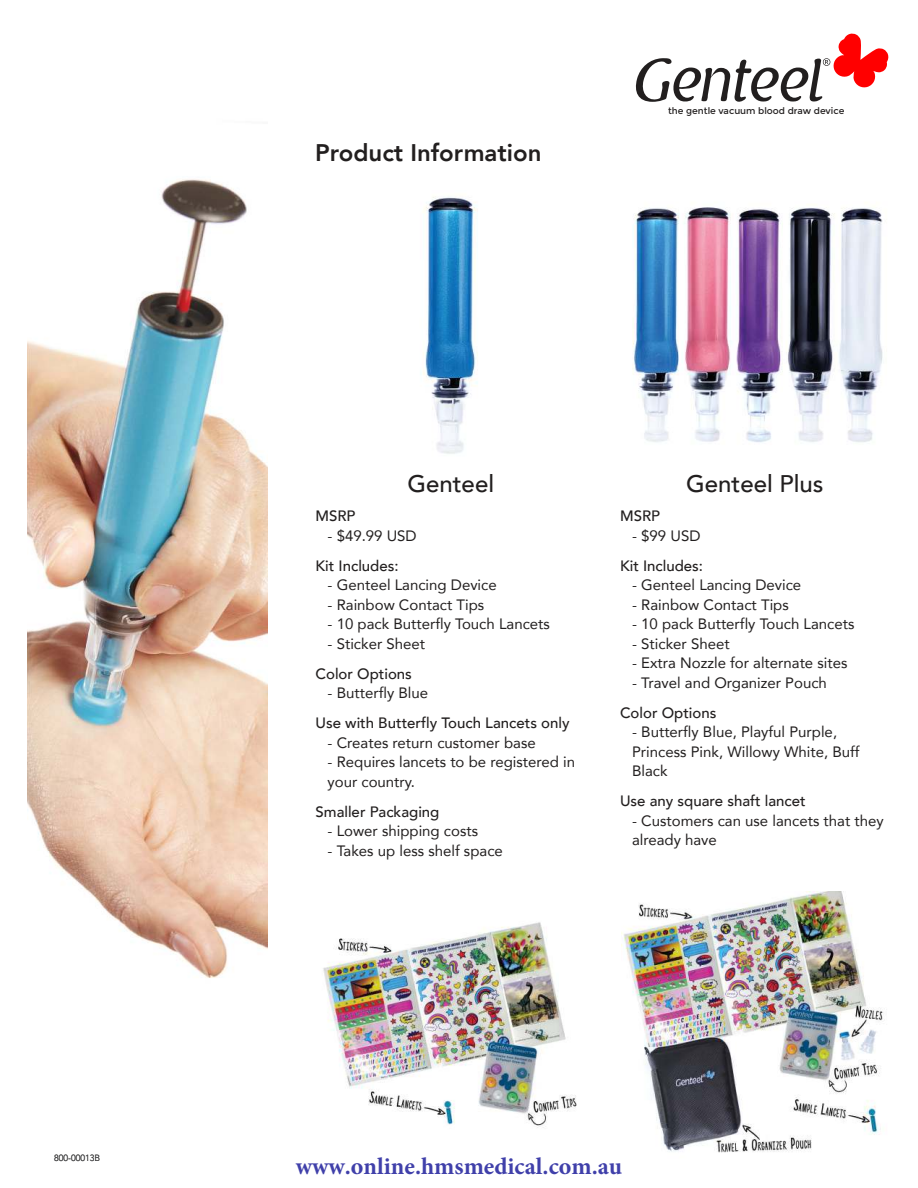
<style>
.page{position:relative;width:918px;height:1188px;background:#fff}
.page>*{position:absolute;margin:0;border:0;box-sizing:border-box;transform-origin:0 0}
.t1{font:700 24px "Minion Pro";color:#4040aa}
.t2{font:500 24px "Avenir";color:#221f1f}
.t3{font:800 24px "Avenir";color:#221f1f}
.t4{font:15px/19.5px "Avenir";color:#221f1f}
.t5{font:500 15px "Avenir";color:#221f1f}
.t6{font:9.3px "Montserrat";color:#221f1f}
.t7{font:300 9px "Avenir";color:#404041}
</style>
<div class="page">
<img style="left:27px;top:179px;width:240px;height:799px">
<svg style="left:635px;top:33px;width:254px;height:69px"></svg>
<img style="left:323px;top:922px;width:254px;height:206px">
<img style="left:622px;top:892px;width:261px;height:261px">
<img style="left:420px;top:196px;width:58px;height:258px">
<img style="left:632px;top:207px;width:251px;height:236px">
<h1 class="t3" style="left:315px;top:134px;width:228px">Product Information</h1>
<p class="t6" style="left:668px;top:107px;width:178px">the gentle vacuum blood draw device</p>
<h1 class="t2" style="left:407px;top:473px;width:88px">Genteel</h1>
<p class="t5" style="left:316px;top:510px;width:41px">MSRP</p>
<p class="t4" style="left:328px;top:527px;width:91px">- $49.99 USD</p>
<p class="t5" style="left:316px;top:559px;width:85px">Kit Includes:</p>
<p class="t4" style="left:328px;top:577px;width:171px">- Genteel Lancing Device</p>
<p class="t4" style="left:328px;top:596px;width:158px">- Rainbow Contact Tips</p>
<p class="t4" style="left:328px;top:616px;width:224px">- 10 pack Butterfly Touch Lancets</p>
<p class="t4" style="left:328px;top:635px;width:99px">- Sticker Sheet</p>
<p class="t5" style="left:316px;top:667px;width:98px">Color Options</p>
<p class="t4" style="left:328px;top:685px;width:102px">- Butterfly Blue</p>
<p class="t5" style="left:316px;top:717px;width:255px">Use with Butterfly Touch Lancets only</p>
<p class="t4" style="left:328px;top:734px;width:210px">- Creates return customer base</p>
<p class="t4" style="left:328px;top:754px;width:249px">- Requires lancets to be registered in your country.</p>
<p class="t5" style="left:316px;top:805px;width:125px">Smaller Packaging</p>
<p class="t4" style="left:328px;top:823px;width:152px">- Lower shipping costs</p>
<p class="t4" style="left:328px;top:842px;width:177px">- Takes up less shelf space</p>
<h1 class="t2" style="left:686px;top:473px;width:139px">Genteel Plus</h1>
<p class="t5" style="left:620px;top:510px;width:41px">MSRP</p>
<p class="t4" style="left:632px;top:527px;width:70px">- $99 USD</p>
<p class="t5" style="left:620px;top:559px;width:85px">Kit Includes:</p>
<p class="t4" style="left:632px;top:577px;width:171px">- Genteel Lancing Device</p>
<p class="t4" style="left:632px;top:596px;width:158px">- Rainbow Contact Tips</p>
<p class="t4" style="left:632px;top:616px;width:224px">- 10 pack Butterfly Touch Lancets</p>
<p class="t4" style="left:632px;top:635px;width:99px">- Sticker Sheet</p>
<p class="t4" style="left:632px;top:655px;width:217px">- Extra Nozzle for alternate sites</p>
<p class="t4" style="left:632px;top:674px;width:196px">- Travel and Organizer Pouch</p>
<p class="t5" style="left:620px;top:706px;width:98px">Color Options</p>
<p class="t4" style="left:632px;top:724px;width:229px">- Butterfly Blue, Playful Purple,<br>Princess Pink, Willowy White, Buff<br>Black</p>
<p class="t5" style="left:620px;top:795px;width:187px">Use any square shaft lancet</p>
<p class="t4" style="left:632px;top:812px;width:253px">- Customers can use lancets that they already have</p>
<p class="t7" style="left:54px;top:1154px;width:48px">800-00013B</p>
<h1 class="t1" style="left:296px;top:1149px;width:328px">www.online.hmsmedical.com.au</h1>
</div>
